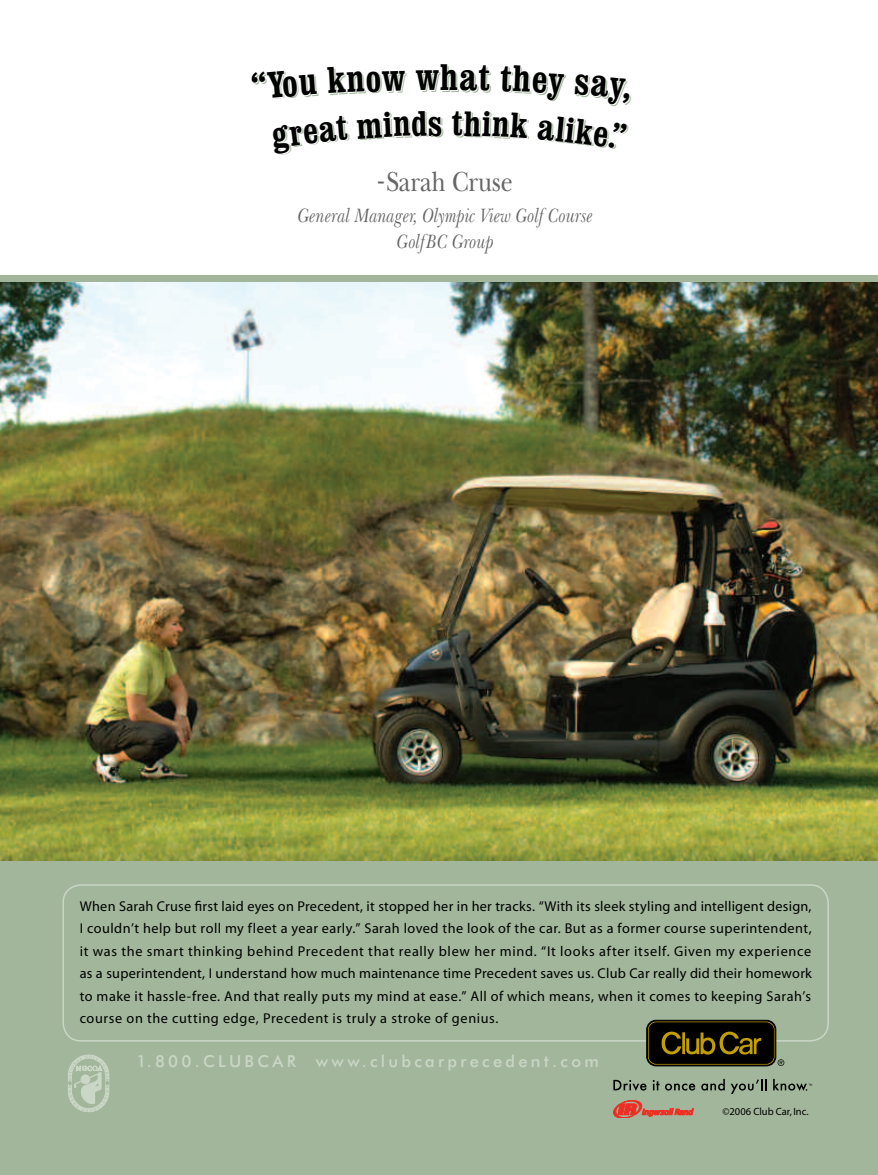
<style>
.page{position:relative;width:878px;height:1175px;background:#fff}
.page>*{position:absolute;margin:0;border:0;box-sizing:border-box;transform-origin:0 0}
.t1{font:36.45px "Clarendon BT Bold Condensed+YGQLXQ";color:#000}
.t2{font:34.8px "Clarendon BT Bold Condensed+YGQLXQ";color:#000}
.t3{font:28.8px "New Baskerville Roman+EKZCLX";color:#666;scale:.83 1}
.t4{font:19.8px/25.5px "New Baskerville IT Cby BT Italic+EXEQKK";color:#666;text-align:center;scale:.83 1}
.t5{font:16.5px "Futura BT Medium+ERPKHX";letter-spacing:.2em;color:#cad6c6}
.t6{font:14.25px/22.5px "Myriad Roman+WGXFQB";letter-spacing:.04em;color:#000;text-align:justify}
.t7{font:10.5px "Myriad Roman+WGXFQB";color:#000}
</style>
<div class="page">
<div style="left:0;top:275px;width:878px;height:899px;background:#a1b69b"></div>
<img style="left:0;top:282px;width:878px;height:578px">
<div style="left:62px;top:884px;width:766px;height:157px;border:2px solid #cad6c6;border-radius:18px"></div>
<svg style="left:613px;top:1079px;width:33px;height:11px"></svg>
<svg style="left:652px;top:1080px;width:7px;height:10px"></svg>
<svg style="left:665px;top:1083px;width:30px;height:7px"></svg>
<svg style="left:701px;top:1078px;width:23px;height:12px"></svg>
<svg style="left:730px;top:1079px;width:36px;height:15px"></svg>
<svg style="left:773px;top:1078px;width:39px;height:12px"></svg>
<div style="left:646px;top:1020px;width:130px;height:46px;border:1px solid #000;border-radius:9px"></div>
<svg style="left:648px;top:1021px;width:126px;height:43px"></svg>
<div style="left:649px;top:1022px;width:124px;height:41px;background:#000;border-radius:7px"></div>
<div style="left:649px;top:1022px;width:124px;height:41px;border:1px solid #000;border-radius:7px"></div>
<svg style="left:777px;top:1059px;width:7px;height:7px"></svg>
<svg style="left:661px;top:1031px;width:100px;height:23px"></svg>
<svg style="left:68px;top:1054px;width:42px;height:58px"></svg>
<svg style="left:613px;top:1100px;width:80px;height:17px"></svg>
<h1 class="t1" style="left:416px;top:64px;width:43px">wh</h1>
<h2 class="t2" style="left:428px;top:111px;width:16px">s</h2>
<h3 class="t3" style="left:378px;top:171px;width:163px">-Sarah Cruse</h3>
<h3 class="t4" style="left:298px;top:205px;width:357px">General Manager, Olympic View GolfCourse<br>GolfBC Group</h3>
<p class="t6" style="left:80px;top:896px;width:733px">When Sarah Cruse first laid eyes on Precedent, it stopped her in her tracks. “With its sleek styling and intelligent design, I couldn’t help but roll my fleet a year early.” Sarah loved the look of the car. But as a former course superintendent, it was the smart thinking behind Precedent that really blew her mind. “It looks after itself. Given my experience as a superintendent, I understand how much maintenance time Precedent saves us. Club Car really did their homework to make it hassle-free. And that really puts my mind at ease.” All of which means, when it comes to keeping Sarah’s course on the cutting edge, Precedent is truly a stroke of genius.</p>
<p class="t5" style="left:137px;top:1054px;width:463px">1.800.CLUBCAR www.clubcarprecedent.com</p>
<p class="t7" style="left:722px;top:1107px;width:88px">©2006 Club Car, Inc.</p>
</div>
